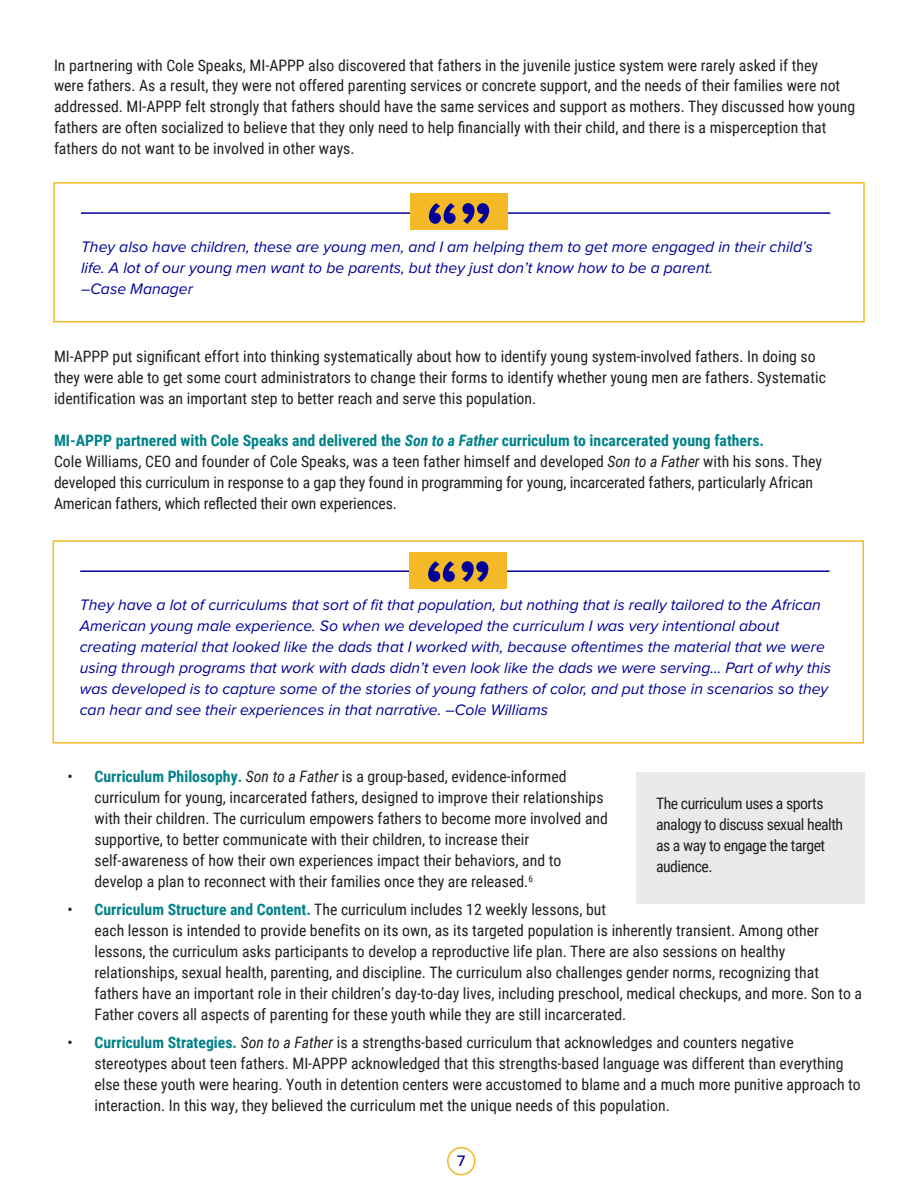
<style>
.page{position:relative;width:918px;height:1188px;background:#fff}
.page>*{position:absolute;margin:0;border:0;box-sizing:border-box;transform-origin:0 0}
.t1{font:15.75px/21px "Roboto Condensed";color:#231f20}
.t2{font:italic 15.75px/21px "Proxima Nova";color:#009}
.t3{font:700 15.75px "Roboto Condensed";color:#008289}
.t4{font:15.75px/21px "Roboto Condensed";letter-spacing:-.03em;color:#231f20}
.t5{font:500 15.75px "Proxima Nova";color:#009}
.s1{font-style:italic}
.s2{font-family:"Roboto"}
.s3{font-weight:700;color:#008289}
</style>
<div class="page">
<div style="left:447px;top:1147px;width:29px;height:28px;border:2px solid #f3b927;border-radius:50%"></div>
<div style="left:636px;top:772px;width:229px;height:132px;background:#eaeaea"></div>
<div style="left:53px;top:182px;width:812px;height:140px;border:2px solid #f3b927"></div>
<hr style="left:81px;top:212px;width:749px;height:2px;background:#009">
<div style="left:410px;top:194px;width:98px;height:36px;background:#f3b927"></div>
<svg style="left:429px;top:203px;width:60px;height:21px"></svg>
<div style="left:52px;top:540px;width:812px;height:204px;border:2px solid #f3b927"></div>
<hr style="left:80px;top:570px;width:750px;height:2px;background:#009">
<div style="left:410px;top:552px;width:97px;height:36px;background:#f3b927"></div>
<svg style="left:428px;top:561px;width:60px;height:21px"></svg>
<p class="t1" style="left:54px;top:54px;width:803px">In partnering with Cole Speaks, MI-APPP also discovered that fathers in the juvenile justice system were rarely asked if they<br>were fathers. As a result, they were not offered parenting services or concrete support, and the needs of their families were not addressed. MI-APPP felt strongly that fathers should have the same services and support as mothers. They discussed how young fathers are often socialized to believe that they only need to help financially with their child, and there is a misperception that fathers do not want to be involved in other ways.</p>
<p class="t2" style="left:81px;top:235px;width:733px">They also have children, these are young men, and I am helping them to get more engaged in their child’s life. A lot of our young men want to be parents, but they just don’t know how to be a parent.</p>
<p class="t2" style="left:81px;top:277px;width:113px">–Case Manager</p>
<p class="t1" style="left:54px;top:346px;width:773px">MI-APPP put significant effort into thinking systematically about how to identify young system-involved fathers. In doing so they were able to get some court administrators to change their forms to identify whether young men are fathers. Systematic identification was an important step to better reach and serve this population.</p>
<h4 class="t3" style="left:54px;top:430px;width:712px">MI-APPP partnered with Cole Speaks and delivered the <span class="s1">Son to a Father</span> curriculum to incarcerated young fathers.</h4>
<p class="t1" style="left:54px;top:451px;width:769px">Cole Williams, CEO and founder of Cole Speaks, was a teen father himself and developed <span class="s1">Son to a Father</span> with his sons. They developed this curriculum in response to a gap they found in programming for young, incarcerated fathers, particularly African<br>American fathers, which reflected their own experiences.</p>
<p class="t2" style="left:80px;top:593px;width:753px">They have a lot of curriculums that sort of fit that population, but nothing that is really tailored to the African American young male experience. So when we developed the curriculum I was very intentional about creating material that looked like the dads that I worked with, because oftentimes the material that we were using through programs that work with dads didn’t even look like the dads we were serving… Part of why this was developed is to capture some of the stories of young fathers of color, and put those in scenarios so they can hear and see their experiences in that narrative. –Cole Williams</p>
<p class="t1" style="left:94px;top:766px;width:515px;text-indent:-27px"><span class="s2">•</span> <span class="s3">Curriculum Philosophy.</span> <span class="s1">Son to a Father</span> is a group-based, evidence-informed curriculum for young, incarcerated fathers, designed to improve their relationships with their children. The curriculum empowers fathers to become more involved and supportive, to better communicate with their children, to increase their self-awareness of how their own experiences impact their behaviors, and to develop a plan to reconnect with their families once they are released.<sup>6</sup></p>
<p class="t1" style="left:94px;top:898px;width:769px;text-indent:-27px"><span class="s2">•</span> <span class="s3">Curriculum Structure and Content.</span> The curriculum includes 12 weekly lessons, but<br>each lesson is intended to provide benefits on its own, as its targeted population is inherently transient. Among other lessons, the curriculum asks participants to develop a reproductive life plan. There are also sessions on healthy relationships, sexual health, parenting, and discipline. The curriculum also challenges gender norms, recognizing that fathers have an important role in their children’s day-to-day lives, including preschool, medical checkups, and more. Son to a Father covers all aspects of parenting for these youth while they are still incarcerated.</p>
<p class="t1" style="left:94px;top:1031px;width:768px;text-indent:-27px"><span class="s2">•</span> <span class="s3">Curriculum Strategies.</span> <span class="s1">Son to a Father</span> is a strengths-based curriculum that acknowledges and counters negative stereotypes about teen fathers. MI-APPP acknowledged that this strengths-based language was different than everything else these youth were hearing. Youth in detention centers were accustomed to blame and a much more punitive approach to interaction. In this way, they believed the curriculum met the unique needs of this population.</p>
<p class="t4" style="left:656px;top:793px;width:189px">The curriculum uses a sports analogy to discuss sexual health as a way to engage the target audience.</p>
<p class="t5" style="left:457px;top:1149px;width:10px">7</p>
</div>
